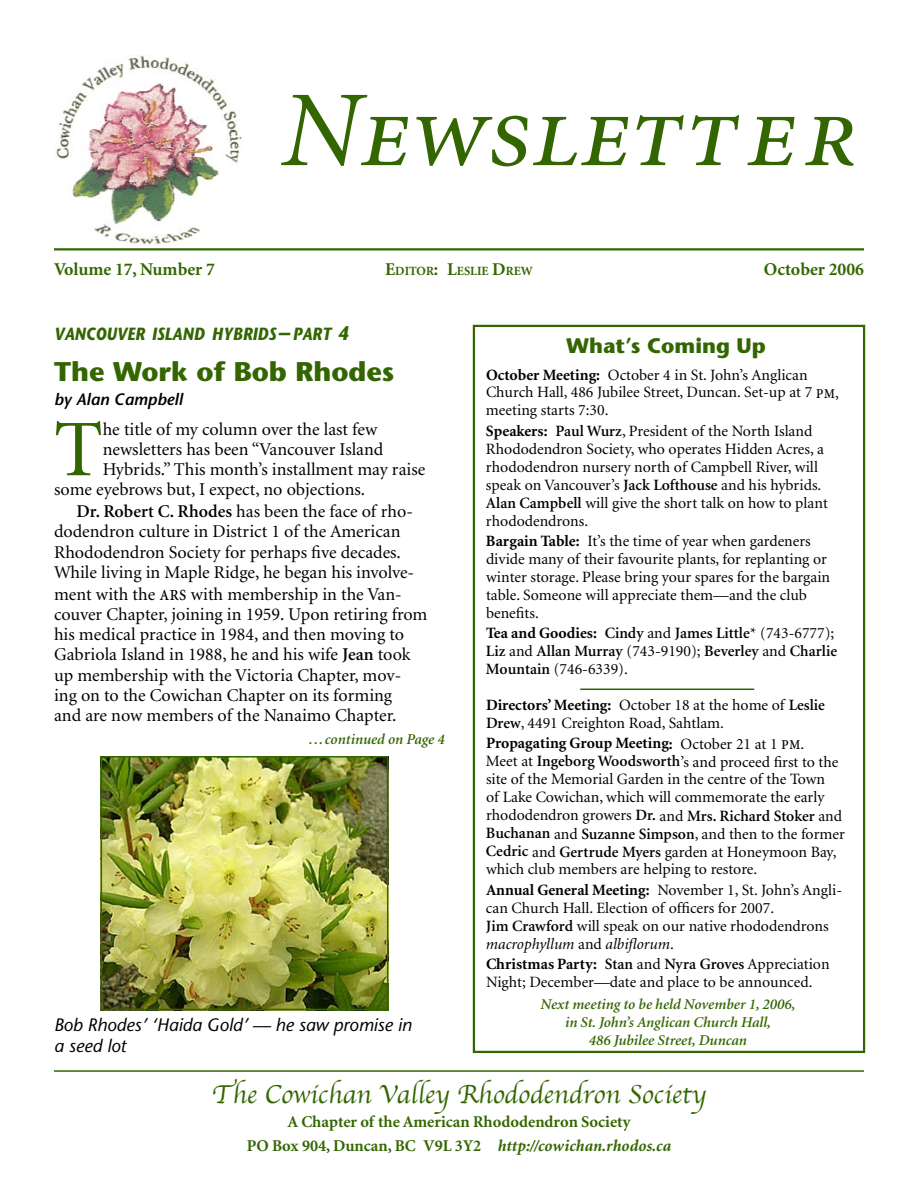
<style>
.page{position:relative;width:918px;height:1188px;background:#fff}
.page>*{position:absolute;margin:0;border:0;box-sizing:border-box;transform-origin:0 0}
.t1{font:108px "Minion Italic SC";color:#360}
.t2{font:80.25px "Minion";color:#360}
.t3{font:27px "Apple Chancery";color:#360}
.t4{font:700 27px "Stone Sans";color:#360}
.t5{font:700 21px "Stone Sans";color:#360}
.t6{font:18px "Minion";color:#000}
.t7{font:italic 18px/21.6px "Stone Sans";color:#000}
.t8{font:700 18px "Minion";color:#360}
.t9{font:italic 700 17.7px "Stone Sans";color:#360;scale:.87 1}
.t10{font:700 16.5px/24px "Minion";color:#360;text-align:center}
.t11{font:italic 600 16.5px "Stone Sans";color:#000}
.t12{font:15.75px/18px "Minion";color:#000}
.t13{font:600 15.75px/18px "Minion";color:#000}
.t14{font:italic 600 15px/18px "Minion";color:#360;text-align:center}
.t15{font:700 12.6px "Minion";color:#360}
.s1{font-size:18px}
.s2{font-size:25.2px}
.s3{font-size:19.8px}
.s4{font-weight:600}
.s5{font-family:"Minion Regular SC";font-size:22.5px}
.s6{font-weight:700}
.s7{font-family:"Minion Regular SC";font-size:19.65px}
.s8{font-weight:400}
.s9{font-style:italic}
</style>
<div class="page">
<img style="left:56px;top:54px;width:186px;height:191px">
<hr style="left:54px;top:248px;width:810px;height:2px;background:#360">
<hr style="left:54px;top:1070px;width:810px;height:2px;background:#360">
<hr style="left:580px;top:689px;width:174px;height:1px;background:#360">
<img style="left:104px;top:759px;width:281px;height:248px">
<div style="left:101px;top:756px;width:287px;height:254px;border:2px solid #360"></div>
<div style="left:473px;top:325px;width:392px;height:728px;border:2px solid #360"></div>
<h1 class="t1" style="left:281px;top:77px;width:578px">Newsletter</h1>
<p class="t8" style="left:54px;top:260px;width:162px">Volume 17, Number 7</p>
<p class="t15" style="left:385px;top:265px;width:149px"><span class="s1">E</span>DITOR<span class="s1">: L</span>ESLIE <span class="s1">D</span>REW</p>
<p class="t8" style="left:764px;top:260px;width:102px">October 2006</p>
<p class="t9" style="left:54px;top:323px;width:341px">VANCOUVER ISLAND HYBRIDS <span class="s2">–</span> PART <span class="s3">4</span></p>
<h3 class="t4" style="left:54px;top:356px;width:342px">The Work of Bob Rhodes</h3>
<p class="t11" style="left:54px;top:390px;width:130px">by Alan Campbell</p>
<h2 class="t2" style="left:54px;top:410px;width:50px">T</h2>
<p class="t6" style="left:103px;top:420px;width:276px">he title of my column over the last few</p>
<p class="t6" style="left:103px;top:440px;width:282px">newsletters has been “Vancouver Island</p>
<p class="t6" style="left:103px;top:461px;width:324px">Hybrids.” This month’s installment may raise</p>
<p class="t6" style="left:54px;top:481px;width:313px">some eyebrows but, I expect, no objections.</p>
<p class="t6" style="left:77px;top:503px;width:338px"><span class="s4">Dr. Robert C. Rhodes</span> has been the face of rho-</p>
<p class="t6" style="left:54px;top:523px;width:348px">dodendron culture in District 1 of the American</p>
<p class="t6" style="left:54px;top:543px;width:348px">Rhododendron Society for perhaps five decades.</p>
<p class="t6" style="left:54px;top:563px;width:362px">While living in Maple Ridge, he began his involve-</p>
<p class="t6" style="left:54px;top:585px;width:349px">ment with the <span class="s5">ars</span> with membership in the Van-</p>
<p class="t6" style="left:54px;top:605px;width:375px">couver Chapter, joining in 1959. Upon retiring from</p>
<p class="t6" style="left:54px;top:625px;width:352px">his medical practice in 1984, and then moving to</p>
<p class="t6" style="left:54px;top:646px;width:358px">Gabriola Island in 1988, he and his wife <span class="s4">Jean</span> took</p>
<p class="t6" style="left:54px;top:666px;width:349px">up membership with the Victoria Chapter, mov-</p>
<p class="t6" style="left:54px;top:686px;width:340px">ing on to the Cowichan Chapter on its forming</p>
<p class="t6" style="left:54px;top:706px;width:344px">and are now members of the Nanaimo Chapter.</p>
<p class="t14" style="left:309px;top:731px;width:137px">. . . continued on Page 4</p>
<p class="t7" style="left:54px;top:1013px;width:359px">Bob Rhodes’ ‘Haida Gold’ — he saw promise in a seed lot</p>
<h3 class="t5" style="left:566px;top:333px;width:201px">What’s Coming Up</h3>
<p class="t12" style="left:486px;top:366px;width:355px"><span class="s6">October Meeting:</span> October 4 in St. John’s Anglican<br>Church Hall, 486 Jubilee Street, Duncan. Set-up at 7 <span class="s7">pm</span>, meeting starts 7:30.</p>
<p class="t12" style="left:486px;top:422px;width:343px"><span class="s6">Speakers:</span> <span class="s4">Paul Wurz</span>, President of the North Island Rhododendron Society, who operates Hidden Acres, a rhododendron nursery north of Campbell River, will speak on Vancouver’s <span class="s4">Jack Lofthouse</span> and his hybrids.<br><span class="s4">Alan Campbell</span> will give the short talk on how to plant rhododendrons.</p>
<p class="t12" style="left:486px;top:533px;width:346px"><span class="s6">Bargain Table:</span> It’s the time of year when gardeners divide many of their favourite plants, for replanting or winter storage. Please bring your spares for the bargain table. Someone will appreciate them—and the club benefits.</p>
<p class="t13" style="left:486px;top:625px;width:353px"><span class="s6">Tea and Goodies:</span> Cindy <span class="s8">and</span> James Little<span class="s8">* (743-6777);<br></span>Liz <span class="s8">and</span> Allan Murray <span class="s8">(743-9190);</span> Beverley <span class="s8">and</span> Charlie<br>Mountain <span class="s8">(746-6339).</span></p>
<p class="t12" style="left:486px;top:697px;width:340px"><span class="s6">Directors’ Meeting:</span> October 18 at the home of <span class="s4">Leslie<br>Drew</span>, 4491 Creighton Road, Sahtlam.</p>
<p class="t12" style="left:486px;top:735px;width:360px"><span class="s6">Propagating Group Meeting:</span> October 21 at 1 <span class="s7">pm</span>.<br>Meet at <span class="s4">Ingeborg Woodsworth</span>’s and proceed first to the site of the Memorial Garden in the centre of the Town<br>of Lake Cowichan, which will commemorate the early rhododendron growers <span class="s4">Dr.</span> and <span class="s4">Mrs. Richard Stoker</span> and <span class="s4">Buchanan</span> and <span class="s4">Suzanne Simpson</span>, and then to the former <span class="s4">Cedric</span> and <span class="s4">Gertrude Myers</span> garden at Honeymoon Bay, which club members are helping to restore.</p>
<p class="t12" style="left:486px;top:881px;width:358px"><span class="s6">Annual General Meeting:</span> November 1, St. John’s Angli&shy;can Church Hall. Election of officers for 2007.<br><span class="s4">Jim Crawford</span> will speak on our native rhododendrons <span class="s9">macrophyllum</span> and <span class="s9">albiflorum</span>.</p>
<p class="t12" style="left:486px;top:956px;width:345px"><span class="s6">Christmas Party:</span> <span class="s4">Stan</span> and <span class="s4">Nyra Groves</span> Appreciation<br>Night; December—date and place to be announced.</p>
<p class="t14" style="left:541px;top:995px;width:256px">Next meeting to be held November 1, 2006, in St. John’s Anglican Church Hall,<br>486 Jubilee Street, Duncan</p>
<h3 class="t3" style="left:212px;top:1073px;width:496px">The Cowichan Valley Rhododendron Society</h3>
<p class="t10" style="left:247px;top:1111px;width:426px">A Chapter of the American Rhododendron Society<br>PO Box 904, Duncan, BC V9L 3Y2 <span class="s9">http://cowichan.rhodos.ca</span></p>
</div>
